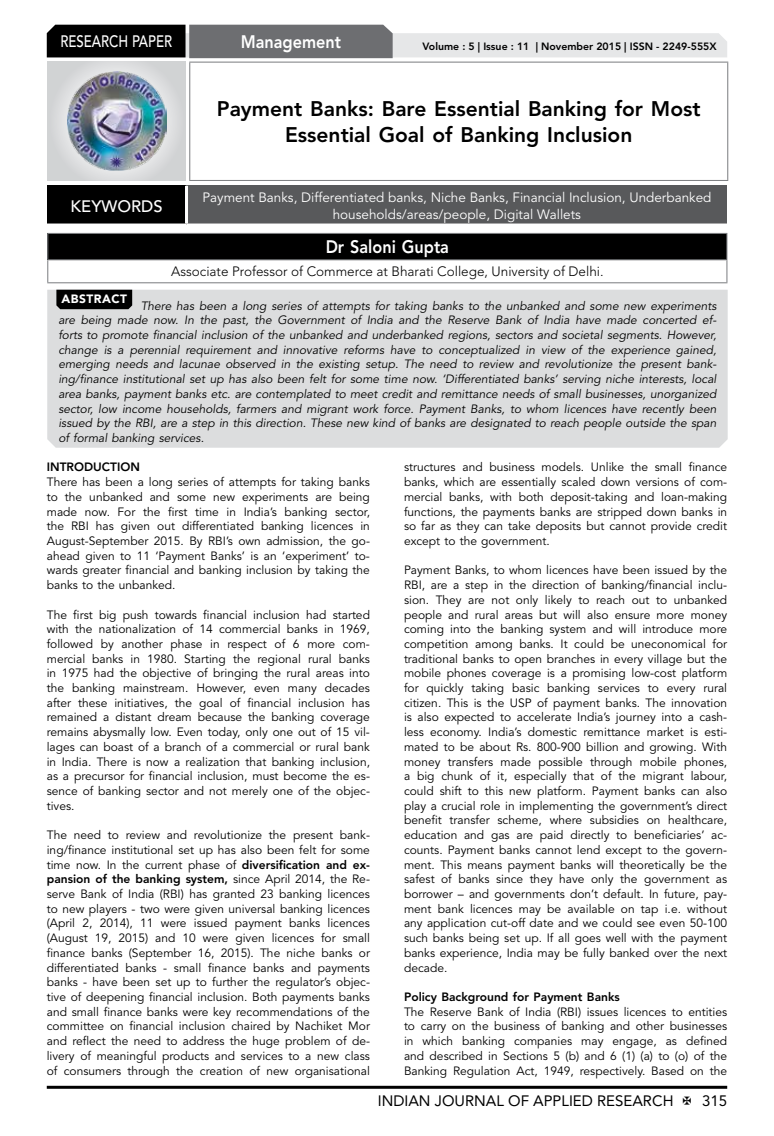
<style>
.page{position:relative;width:774px;height:1136px;background:#fff}
.page>*{position:absolute;margin:0;border:0;box-sizing:border-box;transform-origin:0 0}
.t1{font:800 21px/26.2px "Avenir LT Std";color:#000;text-align:center}
.t2{font:800 18px "Avenir LT Std";color:#fff;scale:.9 1}
.t3{font:500 16.5px "Avenir LT Std";color:#fff;scale:.8 1}
.t4{font:500 16.5px "Avenir LT Std";color:#fff}
.t5{font:15px "Avenir LT Std";color:#000}
.t6{font:13.5px/16.2px "Avenir LT Std";color:#fff;text-align:center}
.t7{font:300 13.5px "Avenir LT Std";color:#000}
.t8{font:12px/14.7px "Avenir LT Std";color:#000;text-align:justify}
.t9{font:italic 12px/14.7px "Avenir LT Std";color:#000;text-align:justify}
.t10{font:800 12px "Avenir LT Std";color:#000}
.t11{font:900 12px "Avenir LT Std";letter-spacing:.04em;color:#fff}
.t12{font:800 10.5px "Avenir LT Std";color:#000}
.s1{font-weight:800}
</style>
<div class="page">
<hr style="left:47px;top:1085px;width:680px;height:3px;background:#000">
<div style="left:48px;top:62px;width:137px;height:118px;background:linear-gradient(to right,#d9dadb,#d9dadb)"></div>
<img style="left:68px;top:71px;width:99px;height:100px">
<svg style="left:47px;top:25px;width:680px;height:33px;background:#979899"></svg>
<div style="left:48px;top:233px;width:679px;height:27px;background:#000"></div>
<hr style="left:47px;top:233px;width:680px;height:1px;background:#808285">
<hr style="left:47px;top:259px;width:680px;height:1px;background:#808285">
<svg style="left:47px;top:234px;width:1px;height:48px"></svg>
<svg style="left:726px;top:234px;width:1px;height:48px"></svg>
<hr style="left:47px;top:282px;width:680px;height:1px;background:#808285">
<div style="left:47px;top:186px;width:139px;height:39px;background:#000"></div>
<div style="left:186px;top:186px;width:541px;height:39px;background:#58595b"></div>
<hr style="left:185px;top:186px;width:3px;height:37px;background:#fff">
<hr style="left:47px;top:223px;width:139px;height:3px;background:#fff">
<hr style="left:186px;top:223px;width:541px;height:3px;background:#fff">
<div style="left:47px;top:290px;width:681px;height:157px;background:#dcddde"></div>
<svg style="left:56px;top:290px;width:76px;height:19px"></svg>
<hr style="left:189px;top:62px;width:539px;height:1px;background:#808285">
<hr style="left:189px;top:63px;width:1px;height:117px;background:#808285">
<hr style="left:727px;top:63px;width:1px;height:117px;background:#808285">
<hr style="left:189px;top:180px;width:539px;height:1px;background:#808285">
<h3 class="t3" style="left:60px;top:32px;width:139px">RESEARCH PAPER</h3>
<h2 class="t2" style="left:241px;top:31px;width:113px">Management</h2>
<p class="t12" style="left:422px;top:41px;width:296px">Volume : 5 | Issue : 11 | November 2015 | ISSN - 2249-555X</p>
<h1 class="t1" style="left:217px;top:96px;width:485px">Payment Banks: Bare Essential Banking for Most<br>Essential Goal of Banking Inclusion</h1>
<h3 class="t4" style="left:71px;top:196px;width:94px">KEYWORDS</h3>
<p class="t6" style="left:202px;top:190px;width:510px">Payment Banks, Differentiated banks, Niche Banks, Financial Inclusion, Underbanked households/areas/people, Digital Wallets</p>
<h2 class="t2" style="left:326px;top:236px;width:138px">Dr Saloni Gupta</h2>
<p class="t7" style="left:171px;top:264px;width:434px">Associate Professor of Commerce at Bharati College, University of Delhi.</p>
<p class="t11" style="left:61px;top:292px;width:67px">ABSTRACT</p>
<p class="t9" style="left:58px;top:298px;width:660px;text-indent:82px">There has been a long series of attempts for taking banks to the unbanked and some new experiments are being made now. In the past, the Government of India and the Reserve Bank of India have made concerted ef&shy;forts to promote financial inclusion of the unbanked and underbanked regions, sectors and societal segments. However, change is a perennial requirement and innovative reforms have to conceptualized in view of the experience gained, emerging needs and lacunae observed in the existing setup. The need to review and revolutionize the present bank&shy;ing/finance institutional set up has also been felt for some time now. ‘Differentiated banks’ serving niche interests, local area banks, payment banks etc. are contemplated to meet credit and remittance needs of small businesses, unorganized sector, low income households, farmers and migrant work force. Payment Banks, to whom licences have recently been issued by the RBI, are a step in this direction. These new kind of banks are designated to reach people outside the span of formal banking services.</p>
<p class="t10" style="left:47px;top:460px;width:95px">INTRODUCTION</p>
<p class="t8" style="left:47px;top:475px;width:325px">There has been a long series of attempts for taking banks to the unbanked and some new experiments are being made now. For the first time in India’s banking sector, the RBI has given out differentiated banking licences in August-September 2015. By RBI’s own admission, the go&shy;ahead given to 11 ‘Payment Banks’ is an ‘experiment’ to&shy;wards greater financial and banking inclusion by taking the banks to the unbanked.</p>
<p class="t8" style="left:47px;top:607px;width:325px">The first big push towards financial inclusion had started with the nationalization of 14 commercial banks in 1969, followed by another phase in respect of 6 more com&shy;mercial banks in 1980. Starting the regional rural banks in 1975 had the objective of bringing the rural areas into the banking mainstream. However, even many decades after these initiatives, the goal of financial inclusion has remained a distant dream because the banking coverage remains abysmally low. Even today, only one out of 15 vil&shy;lages can boast of a branch of a commercial or rural bank in India. There is now a realization that banking inclusion, as a precursor for financial inclusion, must become the es&shy;sence of banking sector and not merely one of the objec&shy;tives.</p>
<p class="t8" style="left:47px;top:827px;width:325px">The need to review and revolutionize the present bank&shy;ing/finance institutional set up has also been felt for some time now. In the current phase of <span class="s1">diversification and ex&shy;pansion of the banking system,</span> since April 2014, the Re&shy;serve Bank of India (RBI) has granted 23 banking licences to new players - two were given universal banking licences (April 2, 2014), 11 were issued payment banks licences (August 19, 2015) and 10 were given licences for small finance banks (September 16, 2015). The niche banks or differentiated banks - small finance banks and payments banks - have been set up to further the regulator’s objec&shy;tive of deepening financial inclusion. Both payments banks and small finance banks were key recommendations of the committee on financial inclusion chaired by Nachiket Mor and reflect the need to address the huge problem of de&shy;livery of meaningful products and services to a new class of consumers through the creation of new organisational</p>
<p class="t8" style="left:404px;top:460px;width:325px">structures and business models. Unlike the small finance banks, which are essentially scaled down versions of com&shy;mercial banks, with both deposit-taking and loan-making functions, the payments banks are stripped down banks in so far as they can take deposits but cannot provide credit except to the government.</p>
<p class="t8" style="left:404px;top:563px;width:325px">Payment Banks, to whom licences have been issued by the RBI, are a step in the direction of banking/financial inclu&shy;sion. They are not only likely to reach out to unbanked people and rural areas but will also ensure more money coming into the banking system and will introduce more competition among banks. It could be uneconomical for traditional banks to open branches in every village but the mobile phones coverage is a promising low-cost platform for quickly taking basic banking services to every rural citizen. This is the USP of payment banks. The innovation is also expected to accelerate India’s journey into a cash&shy;less economy. India’s domestic remittance market is esti&shy;mated to be about Rs. 800-900 billion and growing. With money transfers made possible through mobile phones, a big chunk of it, especially that of the migrant labour, could shift to this new platform. Payment banks can also play a crucial role in implementing the government’s direct benefit transfer scheme, where subsidies on healthcare, education and gas are paid directly to beneficiaries’ ac&shy;counts. Payment banks cannot lend except to the govern&shy;ment. This means payment banks will theoretically be the safest of banks since they have only the government as borrower – and governments don’t default. In future, pay&shy;ment bank licences may be available on tap i.e. without any application cut-off date and we could see even 50-100 such banks being set up. If all goes well with the payment banks experience, India may be fully banked over the next decade.</p>
<p class="t10" style="left:404px;top:989px;width:217px">Policy Background for Payment Banks</p>
<p class="t8" style="left:404px;top:1004px;width:325px">The Reserve Bank of India (RBI) issues licences to entities to carry on the business of banking and other businesses in which banking companies may engage, as defined and described in Sections 5 (b) and 6 (1) (a) to (o) of the Banking Regulation Act, 1949, respectively. Based on the</p>
<p class="t5" style="left:378px;top:1091px;width:297px">INDIAN JOURNAL OF APPLIED RESEARCH</p>
<p class="t5" style="left:702px;top:1091px;width:27px">315</p>
</div>
